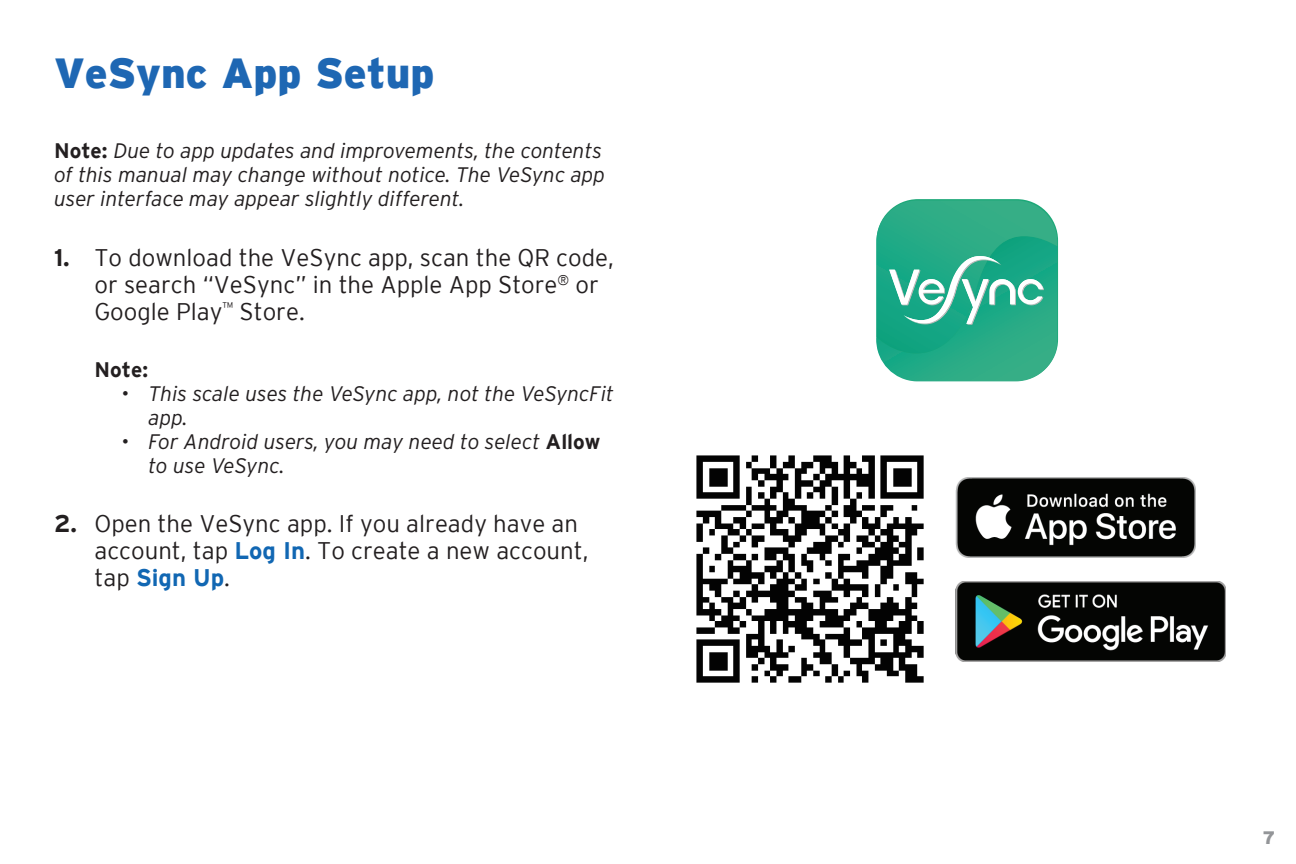
<style>
.page{position:relative;width:1296px;height:864px;background:#fff}
.page>*{position:absolute;margin:0;border:0;box-sizing:border-box;transform-origin:0 0}
.t1{font:900 42px "Interstate";color:#1e67b3}
.t2{font:300 24px/27px "Interstate";color:#231f20}
.t3{font:italic 300 21px/24px "Interstate";color:#231f20}
.t4{font:700 21px "Interstate";color:#231f20}
.t5{font:900 18px "Interstate";color:#939598}
.s1{font-weight:700;font-style:normal}
.s2{font-weight:700}
.s3{font-weight:700;color:#1167b3}
</style>
<div class="page">
<svg style="left:876px;top:200px;width:181px;height:181px;background:#3cb392"></svg>
<img style="left:696px;top:455px;width:228px;height:228px">
<img style="left:956px;top:477px;width:240px;height:81px">
<img style="left:956px;top:581px;width:270px;height:81px">
<h1 class="t1" style="left:54px;top:51px;width:382px">VeSync App Setup</h1>
<p class="t3" style="left:54px;top:139px;width:553px"><span class="s1">Note:</span> Due to app updates and improvements, the contents of this manual may change without notice. The VeSync app user interface may appear slightly different.</p>
<p class="t2" style="left:94px;top:244px;width:521px;text-indent:-40px"><span class="s2">1.</span> To download the VeSync app, scan the QR code, or search “VeSync” in the Apple App Store<sup>®</sup> or<br>Google Play<sup>™</sup> Store.</p>
<p class="t4" style="left:94px;top:358px;width:55px">Note:</p>
<p class="t3" style="left:149px;top:381px;width:467px;text-indent:-27px">• This scale uses the VeSync app, not the VeSyncFit app.</p>
<p class="t3" style="left:149px;top:429px;width:453px;text-indent:-27px">• For Android users, you may need to select <span class="s1">Allow </span>to use VeSync.</p>
<p class="t2" style="left:94px;top:511px;width:496px;text-indent:-40px"><span class="s2">2.</span> Open the VeSync app. If you already have an account, tap <span class="s3">Log In</span>. To create a new account, tap <span class="s3">Sign Up</span>.</p>
<p class="t5" style="left:1263px;top:828px;width:14px">7</p>
</div>
